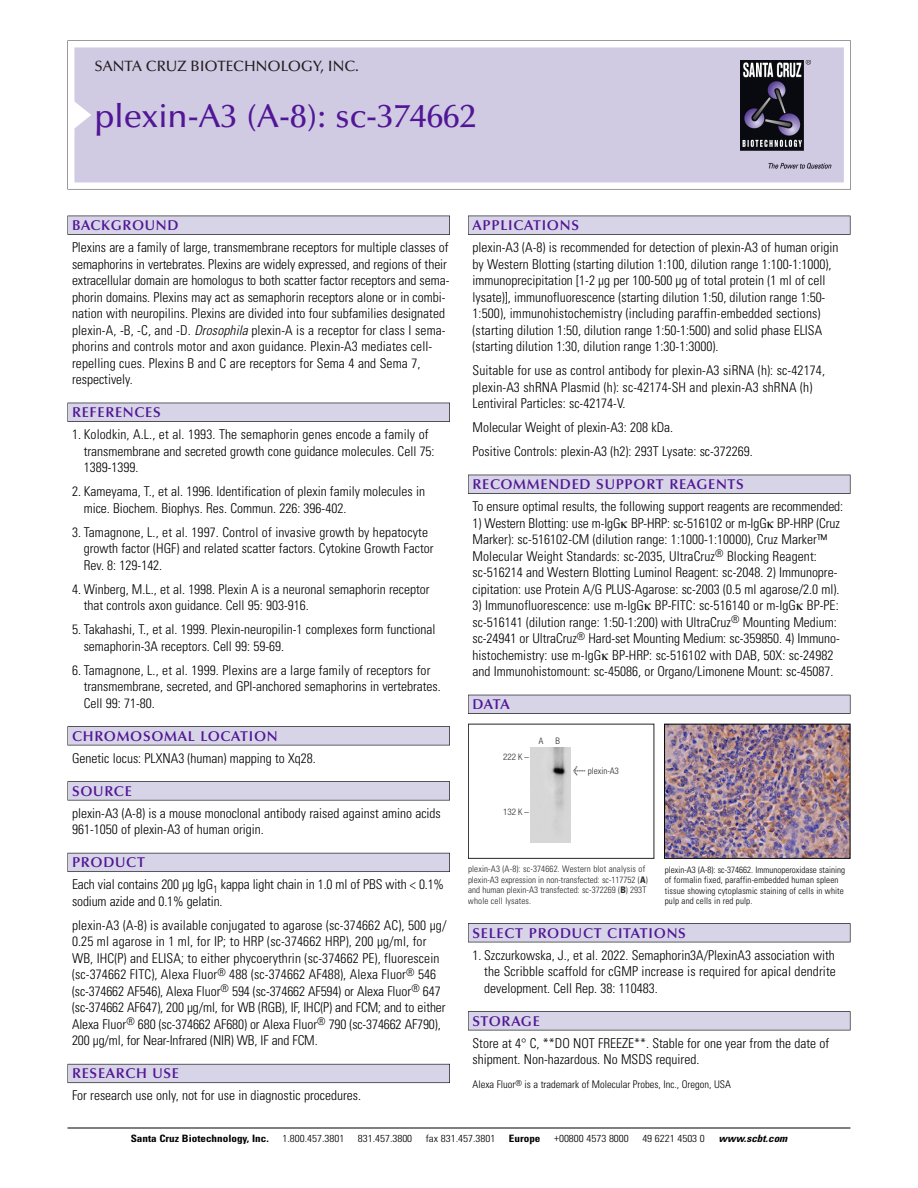
<style>
.page{position:relative;width:918px;height:1188px;background:#fff}
.page>*{position:absolute;margin:0;border:0;box-sizing:border-box;transform-origin:0 0}
.t1{font:500 33px "Optima";color:#511695}
.t2{font:500 15px "Optima";color:#231f20}
.t3{font:600 14.25px "Optima";letter-spacing:.05em;color:#511695}
.t4{font:300 condensed 13.5px/16.5px "Univers";color:#000}
.t5{font:300 condensed 10.5px "Univers";color:#000}
.t6{font:300 condensed 10.2px "Univers";color:#000;scale:1.1 1}
.t7{font:700 condensed 10.2px "Univers";color:#000;scale:1.1 1}
.t8{font:italic 700 condensed 10.2px "Univers";color:#000;scale:1.1 1}
.t9{font:300 condensed 9px/10.5px "Univers";letter-spacing:.005em;color:#272526}
.t10{font:300 condensed 9px/10.5px "Univers";letter-spacing:.015em;color:#000}
.t11{font:300 condensed 9px "Helvetica Neue";color:#272526}
.s1{font-style:italic}
.s2{font-family:"Meta Plus";font-weight:400;font-stretch:normal;font-size:10.5px}
.s3{font-weight:700}
</style>
<div class="page">
<svg style="left:68px;top:40px;width:783px;height:149px"></svg>
<div style="left:74px;top:47px;width:770px;height:135px;background:#d1cae3"></div>
<img style="left:741px;top:60px;width:90px;height:108px">
<div style="left:68px;top:216px;width:382px;height:19px;background:#535256"></div>
<div style="left:68px;top:216px;width:381px;height:18px;background:#d7d4e8"></div>
<div style="left:68px;top:403px;width:382px;height:19px;background:#525156"></div>
<div style="left:68px;top:403px;width:381px;height:18px;background:#d7d4e8"></div>
<div style="left:68px;top:726px;width:382px;height:19px;background:#545357"></div>
<div style="left:68px;top:727px;width:381px;height:18px;background:#d7d4e8"></div>
<div style="left:68px;top:781px;width:382px;height:19px;background:#575659"></div>
<div style="left:68px;top:782px;width:381px;height:18px;background:#d7d4e8"></div>
<div style="left:68px;top:853px;width:382px;height:19px;background:#595860"></div>
<div style="left:68px;top:853px;width:381px;height:18px;background:#d7d4e8"></div>
<div style="left:68px;top:1064px;width:382px;height:19px;background:#64626c"></div>
<div style="left:68px;top:1064px;width:381px;height:18px;background:#d7d4e8"></div>
<div style="left:468px;top:216px;width:382px;height:19px;background:#535256"></div>
<div style="left:468px;top:216px;width:382px;height:18px;background:#d7d4e8"></div>
<div style="left:468px;top:475px;width:382px;height:19px;background:#525156"></div>
<div style="left:468px;top:475px;width:382px;height:18px;background:#d7d4e8"></div>
<div style="left:468px;top:695px;width:382px;height:19px;background:#515057"></div>
<div style="left:468px;top:695px;width:382px;height:18px;background:#d7d4e8"></div>
<div style="left:468px;top:923px;width:382px;height:19px;background:#515155"></div>
<div style="left:468px;top:924px;width:382px;height:18px;background:#d7d4e8"></div>
<div style="left:468px;top:1011px;width:382px;height:19px;background:#545357"></div>
<div style="left:468px;top:1012px;width:382px;height:18px;background:#d7d4e8"></div>
<hr style="left:68px;top:1128px;width:782px;height:1px;background:#000">
<div style="left:468px;top:724px;width:186px;height:135px;border:1px solid #272526"></div>
<img style="left:530px;top:747px;width:41px;height:96px">
<img style="left:666px;top:726px;width:182px;height:131px">
<div style="left:664px;top:724px;width:186px;height:135px;border:1px solid #000"></div>
<p class="t2" style="left:94px;top:60px;width:266px">SANTA CRUZ BIOTECHNOLOGY, INC.</p>
<p class="t1" style="left:94px;top:102px;width:383px">plexin-A3 (A-8): sc-374662</p>
<p class="t3" style="left:72px;top:219px;width:108px">BACKGROUND</p>
<p class="t4" style="left:72px;top:240px;width:379px">Plexins are a family of large, transmembrane receptors for multiple classes of semaphorins in vertebrates. Plexins are widely expressed, and regions of their extracellular domain are homologus to both scatter factor receptors and sema&shy;phorin domains. Plexins may act as semaphorin receptors alone or in combi&shy;nation with neuropilins. Plexins are divided into four subfamilies designated plexin-A, -B, -C, and -D. <span class="s1">Drosophila</span> plexin-A is a receptor for class I sema&shy;phorins and controls motor and axon guidance. Plexin-A3 mediates cell&shy;repelling cues. Plexins B and C are receptors for Sema 4 and Sema 7, respectively.</p>
<p class="t3" style="left:72px;top:406px;width:90px">REFERENCES</p>
<p class="t4" style="left:84px;top:427px;width:352px;text-indent:-12px">1. Kolodkin, A.L., et al. 1993. The semaphorin genes encode a family of transmembrane and secreted growth cone guidance molecules. Cell 75:<br>1389-1399.</p>
<p class="t4" style="left:84px;top:484px;width:343px;text-indent:-12px">2. Kameyama, T., et al. 1996. Identification of plexin family molecules in mice. Biochem. Biophys. Res. Commun. 226: 396-402.</p>
<p class="t4" style="left:84px;top:525px;width:351px;text-indent:-12px">3. Tamagnone, L., et al. 1997. Control of invasive growth by hepatocyte growth factor (HGF) and related scatter factors. Cytokine Growth Factor<br>Rev. 8: 129-142.</p>
<p class="t4" style="left:84px;top:582px;width:347px;text-indent:-12px">4. Winberg, M.L., et al. 1998. Plexin A is a neuronal semaphorin receptor that controls axon guidance. Cell 95: 903-916.</p>
<p class="t4" style="left:84px;top:622px;width:353px;text-indent:-12px">5. Takahashi, T., et al. 1999. Plexin-neuropilin-1 complexes form functional semaphorin-3A receptors. Cell 99: 59-69.</p>
<p class="t4" style="left:84px;top:663px;width:359px;text-indent:-12px">6. Tamagnone, L., et al. 1999. Plexins are a large family of receptors for transmembrane, secreted, and GPI-anchored semaphorins in vertebrates.<br>Cell 99: 71-80.</p>
<p class="t3" style="left:72px;top:730px;width:207px">CHROMOSOMAL LOCATION</p>
<p class="t4" style="left:72px;top:751px;width:245px">Genetic locus: PLXNA3 (human) mapping to Xq28.</p>
<p class="t3" style="left:72px;top:785px;width:61px">SOURCE</p>
<p class="t4" style="left:72px;top:806px;width:370px">plexin-A3 (A-8) is a mouse monoclonal antibody raised against amino acids<br>961-1050 of plexin-A3 of human origin.</p>
<p class="t3" style="left:72px;top:856px;width:74px">PRODUCT</p>
<p class="t4" style="left:72px;top:878px;width:374px">Each vial contains 200 µg IgG<sub>1</sub> kappa light chain in 1.0 ml of PBS with &lt; 0.1% sodium azide and 0.1% gelatin.</p>
<p class="t4" style="left:72px;top:918px;width:376px">plexin-A3 (A-8) is available conjugated to agarose (sc-374662 AC), 500 µg/ 0.25 ml agarose in 1 ml, for IP; to HRP (sc-374662 HRP), 200 µg/ml, for WB, IHC(P) and ELISA; to either phycoerythrin (sc-374662 PE), fluorescein (sc-374662 FITC), Alexa Fluor<sup>®</sup> 488 (sc-374662 AF488), Alexa Fluor<sup>®</sup> 546 (sc-374662 AF546), Alexa Fluor<sup>®</sup> 594 (sc-374662 AF594) or Alexa Fluor<sup>®</sup> 647 (sc-374662 AF647), 200 µg/ml, for WB (RGB), IF, IHC(P) and FCM; and to either Alexa Fluor<sup>®</sup> 680 (sc-374662 AF680) or Alexa Fluor<sup>®</sup> 790 (sc-374662 AF790), 200 µg/ml, for Near-Infrared (NIR) WB, IF and FCM.</p>
<p class="t3" style="left:72px;top:1068px;width:109px">RESEARCH USE</p>
<p class="t4" style="left:72px;top:1089px;width:291px">For research use only, not for use in diagnostic procedures.</p>
<p class="t3" style="left:473px;top:219px;width:108px">APPLICATIONS</p>
<p class="t4" style="left:473px;top:240px;width:367px">plexin-A3 (A-8) is recommended for detection of plexin-A3 of human origin by Western Blotting (starting dilution 1:100, dilution range 1:100-1:1000), immunoprecipitation [1-2 µg per 100-500 µg of total protein (1 ml of cell lysate)], immunofluorescence (starting dilution 1:50, dilution range 1:50- 1:500), immunohistochemistry (including paraffin-embedded sections) (starting dilution 1:50, dilution range 1:50-1:500) and solid phase ELISA (starting dilution 1:30, dilution range 1:30-1:3000).</p>
<p class="t4" style="left:473px;top:363px;width:354px">Suitable for use as control antibody for plexin-A3 siRNA (h): sc-42174, plexin-A3 shRNA Plasmid (h): sc-42174-SH and plexin-A3 shRNA (h)<br>Lentiviral Particles: sc-42174-V.</p>
<p class="t4" style="left:473px;top:420px;width:202px">Molecular Weight of plexin-A3: 208 kDa.</p>
<p class="t4" style="left:473px;top:444px;width:282px">Positive Controls: plexin-A3 (h2): 293T Lysate: sc-372269.</p>
<p class="t3" style="left:473px;top:478px;width:273px">RECOMMENDED SUPPORT REAGENTS</p>
<p class="t4" style="left:473px;top:499px;width:372px">To ensure optimal results, the following support reagents are recommended:</p>
<p class="t4" style="left:473px;top:516px;width:369px">1) Western Blotting: use m-IgG BP-HRP: sc-516102 or m-IgG BP-HRP (Cruz Marker): sc-516102-CM (dilution range: 1:1000-1:10000), Cruz Marker™ Molecular Weight Standards: sc-2035, UltraCruz<sup>®</sup> Blocking Reagent: sc-516214 and Western Blotting Luminol Reagent: sc-2048. 2) Immunopre&shy;cipitation: use Protein A/G PLUS-Agarose: sc-2003 (0.5 ml agarose/2.0 ml).</p>
<p class="t4" style="left:473px;top:598px;width:369px">3) Immunofluorescence: use m-IgG BP-FITC: sc-516140 or m-IgG BP-PE: sc-516141 (dilution range: 1:50-1:200) with UltraCruz<sup>®</sup> Mounting Medium: sc-24941 or UltraCruz<sup>®</sup> Hard-set Mounting Medium: sc-359850. 4) Immuno&shy;histochemistry: use m-IgG BP-HRP: sc-516102 with DAB, 50X: sc-24982 and Immunohistomount: sc-45086, or Organo/Limonene Mount: sc-45087.</p>
<p class="t3" style="left:473px;top:698px;width:39px">DATA</p>
<p class="t11" style="left:503px;top:754px;width:28px">222 K –</p>
<p class="t11" style="left:539px;top:738px;width:6px">A</p>
<p class="t11" style="left:556px;top:738px;width:6px">B</p>
<p class="t11" style="left:503px;top:809px;width:28px">132 K –</p>
<p class="t9" style="left:573px;top:767px;width:47px"><span class="s2">&lt;</span> plexin-A3</p>
<p class="t9" style="left:468px;top:865px;width:181px">plexin-A3 (A-8): sc-374662. Western blot analysis of plexin-A3 expression in non-transfected: sc-117752 (<span class="s3">A</span>) and human plexin-A3 transfected: sc-372269 (<span class="s3">B</span>) 293T whole cell lysates.</p>
<p class="t10" style="left:665px;top:865px;width:182px">plexin-A3 (A-8): sc-374662. Immunoperoxidase staining of formalin fixed, paraffin-embedded human spleen tissue showing cytoplasmic staining of cells in white pulp and cells in red pulp.</p>
<p class="t3" style="left:473px;top:927px;width:215px">SELECT PRODUCT CITATIONS</p>
<p class="t4" style="left:484px;top:948px;width:353px;text-align:justify;text-indent:-12px">1. Szczurkowska, J., et al. 2022. Semaphorin3A/PlexinA3 association with the Scribble scaffold for cGMP increase is required for apical dendrite development. Cell Rep. 38: 110483.</p>
<p class="t3" style="left:473px;top:1015px;width:69px">STORAGE</p>
<p class="t4" style="left:473px;top:1036px;width:358px">Store at 4° C, **DO NOT FREEZE**. Stable for one year from the date of shipment. Non-hazardous. No MSDS required.</p>
<p class="t5" style="left:473px;top:1081px;width:260px">Alexa Fluor<sup>®</sup> is a trademark of Molecular Probes, Inc., Oregon, USA</p>
<p class="t7" style="left:131px;top:1135px;width:127px">Santa Cruz Biotechnology, Inc.</p>
<p class="t6" style="left:282px;top:1135px;width:58px">1.800.457.3801</p>
<p class="t6" style="left:358px;top:1135px;width:51px">831.457.3800</p>
<p class="t6" style="left:426px;top:1135px;width:65px">fax 831.457.3801</p>
<p class="t7" style="left:509px;top:1135px;width:30px">Europe</p>
<p class="t6" style="left:554px;top:1135px;width:69px">+00800 4573 8000</p>
<p class="t6" style="left:642px;top:1135px;width:58px">49 6221 4503 0</p>
<p class="t8" style="left:719px;top:1135px;width:66px">www.scbt.com</p>
</div>
